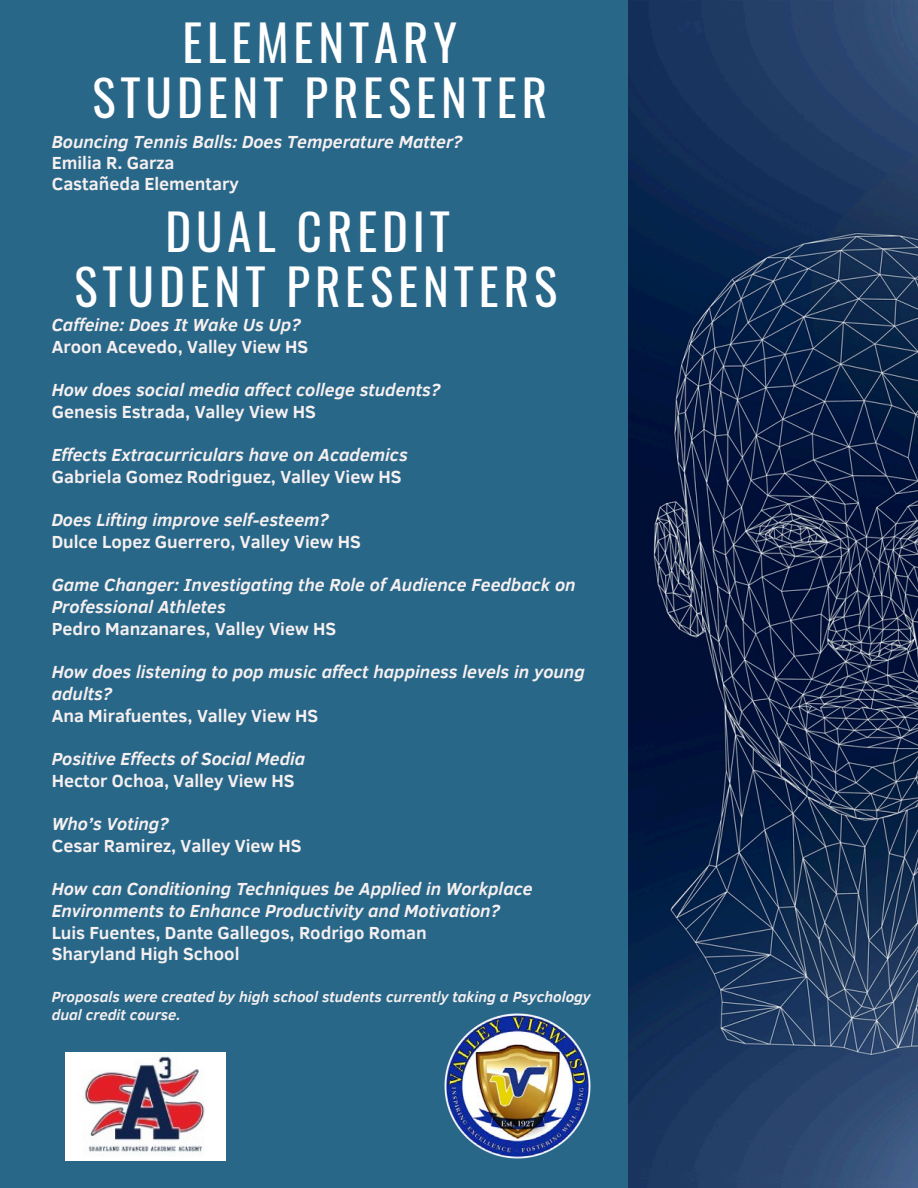
<style>
.page{position:relative;width:918px;height:1188px;background:#296789}
.page>*{position:absolute;margin:0;border:0;box-sizing:border-box;transform-origin:0 0}
.t1{font:48.9px/55.5px "Oswald";letter-spacing:.1em;color:#fff;text-align:center}
.t2{font:italic 700 18px/21.8px "Clear Sans";color:#f6f0f0}
.t3{font:700 18px/21.8px "Clear Sans";color:#f6f0f0}
.t4{font:italic 700 15px/18.5px "Clear Sans";color:#f6f0f0}
.s1{font-style:normal}
.s2{font-style:italic}
</style>
<div class="page">
<img style="left:628px;top:0;width:290px;height:1188px">
<img style="left:444px;top:1013px;width:147px;height:146px">
<img style="left:66px;top:1053px;width:160px;height:108px">
<p class="t1" style="left:92px;top:13px;width:456px">ELEMENTARY<br>STUDENT PRESENTER</p>
<p class="t2" style="left:52px;top:130px;width:412px;line-height:21.3px">Bouncing Tennis Balls: Does Temperature Matter?<br><span class="s1">Emilia R. Garza<br>Castañeda Elementary</span></p>
<h1 class="t1" style="left:74px;top:202px;width:484px">DUAL CREDIT<br>STUDENT PRESENTERS</h1>
<h2 class="t3" style="left:52px;top:313px;width:258px"><span class="s2">Caffeine: Does It Wake Us Up?<br></span>Aroon Acevedo, Valley View HS</h2>
<h1 class="t2" style="left:52px;top:378px;width:390px">How does social media affect college students?<br><span class="s1">Genesis Estrada, Valley View HS</span></h1>
<h2 class="t2" style="left:52px;top:443px;width:358px">Effects Extracurriculars have on Academics<br><span class="s1">Gabriela Gomez Rodriguez, Valley View HS</span></h2>
<h2 class="t3" style="left:52px;top:508px;width:311px"><span class="s2">Does Lifting improve self-esteem?<br></span>Dulce Lopez Guerrero, Valley View HS</h2>
<h2 class="t2" style="left:52px;top:573px;width:526px">Game Changer: Investigating the Role of Audience Feedback on<br>Professional Athletes<br><span class="s1">Pedro Manzanares, Valley View HS</span></h2>
<h2 class="t2" style="left:52px;top:660px;width:535px">How does listening to pop music affect happiness levels in young adults?<br><span class="s1">Ana Mirafuentes, Valley View HS</span></h2>
<h2 class="t2" style="left:52px;top:747px;width:255px">Positive Effects of Social Media<br><span class="s1">Hector Ochoa, Valley View HS</span></h2>
<h2 class="t3" style="left:52px;top:812px;width:252px"><span class="s2">Who’s Voting?<br></span>Cesar Ramirez, Valley View HS</h2>
<h2 class="t2" style="left:52px;top:877px;width:483px">How can Conditioning Techniques be Applied in Workplace Environments to Enhance Productivity and Motivation?<br><span class="s1">Luis Fuentes, Dante Gallegos, Rodrigo Roman<br>Sharyland High School</span></h2>
<h2 class="t4" style="left:52px;top:986px;width:541px">Proposals were created by high school students currently taking a Psychology dual credit course.</h2>
</div>
